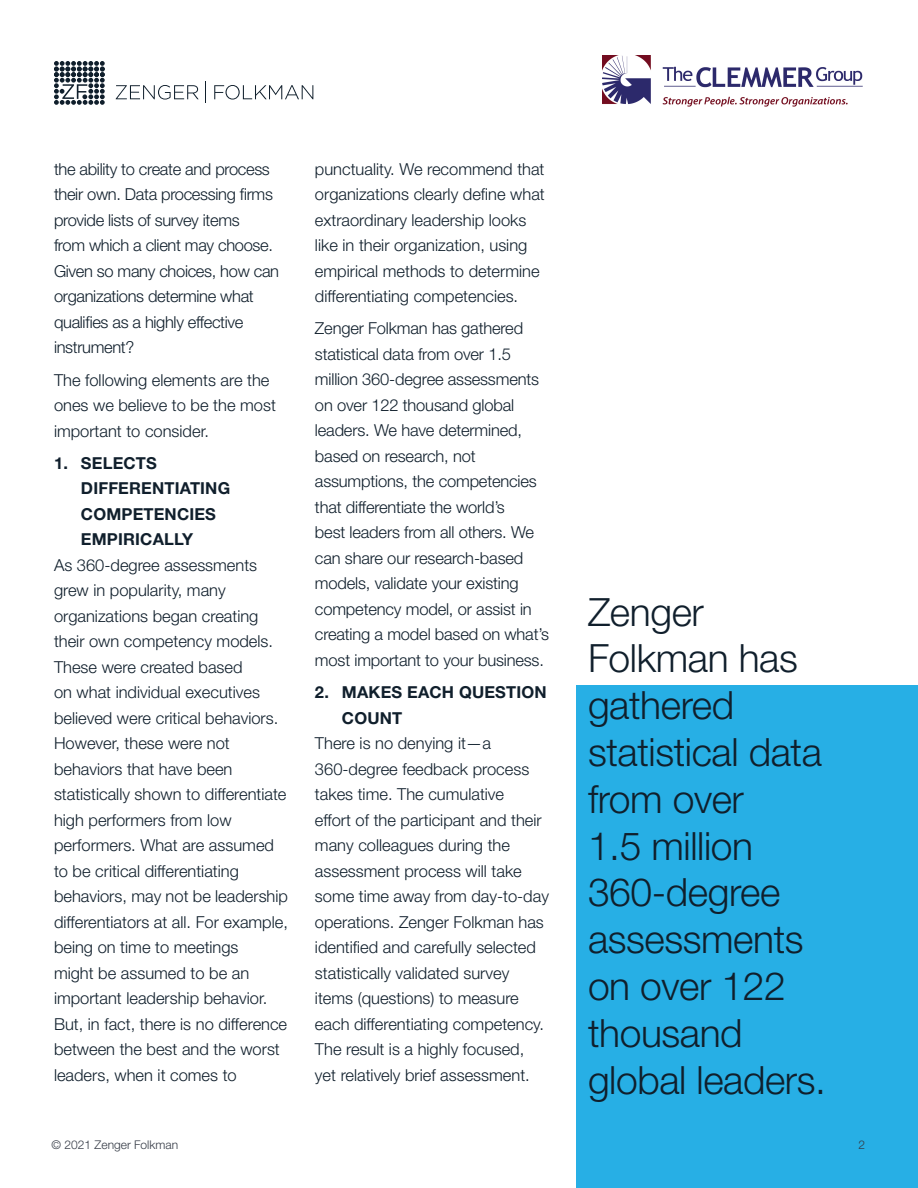
<style>
.page{position:relative;width:918px;height:1188px;background:#fff}
.page>*{position:absolute;margin:0;border:0;box-sizing:border-box;transform-origin:0 0}
.t1{font:300 39px/46.8px "Helvetica Neue";letter-spacing:-.01em;color:#101f2c}
.t2{font:300 16.5px/25.5px "Helvetica Neue";color:#101f2c}
.t3{font:300 16.5px/25.5px "Helvetica Neue";letter-spacing:-.02em;color:#101f2c}
.t4{font:700 16.5px/25.5px "Helvetica Neue";letter-spacing:.01em;color:#101f2c}
.t5{font:300 12px "Helvetica Neue";color:#353b46}
</style>
<div class="page">
<svg style="left:54px;top:61px;width:51px;height:44px"></svg>
<svg style="left:116px;top:85px;width:83px;height:15px"></svg>
<svg style="left:214px;top:85px;width:99px;height:15px"></svg>
<svg style="left:205px;top:81px;width:1px;height:22px"></svg>
<div style="left:576px;top:686px;width:342px;height:502px;background:#27afe5"></div>
<img style="left:602px;top:56px;width:261px;height:50px">
<p class="t3" style="left:54px;top:156px;width:227px">the ability to create and process their own. Data processing firms provide lists of survey items<br>from which a client may choose.<br>Given so many choices, how can organizations determine what qualifies as a highly effective instrument?</p>
<p class="t2" style="left:54px;top:367px;width:223px">The following elements are the ones we believe to be the most important to consider.</p>
<p class="t4" style="left:81px;top:450px;width:151px;text-indent:-27px">1. SELECTS<br>DIFFERENTIATING<br>COMPETENCIES<br>EMPIRICALLY</p>
<p class="t2" style="left:54px;top:552px;width:236px">As 360-degree assessments grew in popularity, many organizations began creating their own competency models.<br>These were created based<br>on what individual executives believed were critical behaviors.<br>However, these were not behaviors that have been statistically shown to differentiate high performers from low performers. What are assumed to be critical differentiating behaviors, may not be leadership differentiators at all. For example, being on time to meetings<br>might be assumed to be an important leadership behavior.<br>But, in fact, there is no difference between the best and the worst leaders, when it comes to</p>
<p class="t2" style="left:315px;top:156px;width:231px">punctuality. We recommend that organizations clearly define what extraordinary leadership looks like in their organization, using empirical methods to determine differentiating competencies.</p>
<p class="t2" style="left:315px;top:315px;width:235px">Zenger Folkman has gathered statistical data from over 1.5 million 360-degree assessments on over 122 thousand global leaders. We have determined, based on research, not assumptions, the competencies that differentiate the world’s<br>best leaders from all others. We can share our research-based models, validate your existing competency model, or assist in creating a model based on what’s most important to your business.</p>
<p class="t4" style="left:342px;top:679px;width:206px;text-indent:-27px">2. MAKES EACH QUESTION<br>COUNT</p>
<p class="t2" style="left:315px;top:730px;width:235px">There is no denying it—a<br>360-degree feedback process takes time. The cumulative<br>effort of the participant and their many colleagues during the assessment process will take some time away from day-to-day operations. Zenger Folkman has identified and carefully selected statistically validated survey items (questions) to measure each differentiating competency.<br>The result is a highly focused, yet relatively brief assessment.</p>
<h1 class="t1" style="left:588px;top:587px;width:240px">Zenger<br>Folkman has gathered statistical data from over<br>1.5 million<br>360-degree assessments on over 122 thousand global leaders.</h1>
<p class="t5" style="left:52px;top:1138px;width:128px">© 2021 Zenger Folkman</p>
<p class="t5" style="left:858px;top:1138px;width:8px">2</p>
</div>
